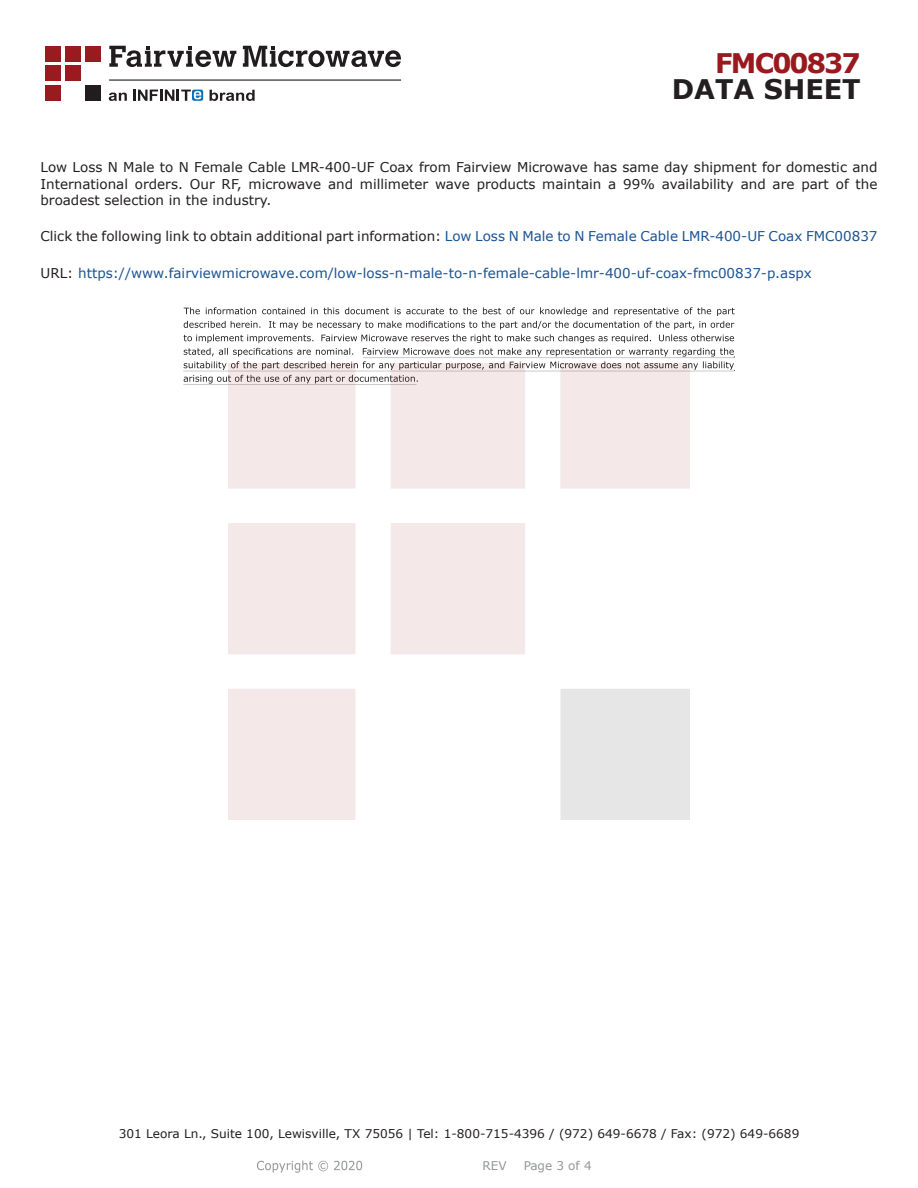
<style>
.page{position:relative;width:918px;height:1188px;background:#fff}
.page>*{position:absolute;margin:0;border:0;box-sizing:border-box;transform-origin:0 0}
.t1{font:700 27px "Verdana";color:#231f20}
.FM{font:700 27px "Verdana";letter-spacing:-.07em;color:#981a1e}
.Web_Description_Para{font:13.5px/16.2px "Verdana";color:#231f20;text-align:justify}
.URL_para{font:13.5px "Verdana";color:#1a5392}
.t2{font:12px "Verdana";color:#231f20}
.REV_Info{font:12px "Verdana";color:#939598}
.s1{color:#1a5392}
.s2{color:#231f20}
</style>
<div class="page">
<svg style="left:184px;top:307px;width:551px;height:77px"></svg>
<hr style="left:363px;top:357px;width:372px;height:1px;background:#231f20">
<hr style="left:183px;top:371px;width:551px;height:1px;background:#231f20">
<hr style="left:183px;top:384px;width:234px;height:1px;background:#231f20">
<img style="left:257px;top:1160px;width:106px;height:13px">
<img style="left:228px;top:364px;width:462px;height:456px">
<div style="left:45px;top:46px;width:16px;height:15px;background:#971b1f"></div>
<div style="left:65px;top:66px;width:16px;height:15px;background:#971b1f"></div>
<div style="left:85px;top:85px;width:16px;height:16px;background:#211d1e"></div>
<div style="left:45px;top:85px;width:16px;height:16px;background:#971b1f"></div>
<div style="left:85px;top:46px;width:16px;height:15px;background:#971b1f"></div>
<div style="left:45px;top:66px;width:16px;height:15px;background:#971b1f"></div>
<div style="left:65px;top:46px;width:16px;height:15px;background:#971b1f"></div>
<svg style="left:109px;top:46px;width:292px;height:21px"></svg>
<svg style="left:192px;top:90px;width:11px;height:11px"></svg>
<svg style="left:133px;top:90px;width:68px;height:11px"></svg>
<svg style="left:210px;top:90px;width:45px;height:11px"></svg>
<svg style="left:109px;top:93px;width:18px;height:8px"></svg>
<hr style="left:109px;top:80px;width:292px;height:1px;background:#211d1e">
<p class="FM" style="left:715px;top:44px;width:147px">FMC00837</p>
<p class="t1" style="left:672px;top:70px;width:191px">DATA SHEET</p>
<p class="Web_Description_Para" style="left:40px;top:159px;width:839px">Low Loss N Male to N Female Cable LMR-400-UF Coax from Fairview Microwave has same day shipment for domestic and International orders. Our RF, microwave and millimeter wave products maintain a 99% availability and are part of the broadest selection in the industry.</p>
<p class="Web_Description_Para" style="left:40px;top:228px;width:839px">Click the following link to obtain additional part information: <span class="s1">Low Loss N Male to N Female Cable LMR-400-UF Coax FMC00837</span></p>
<p class="URL_para" style="left:40px;top:263px;width:773px"><span class="s2">URL:</span> https://www.fairviewmicrowave.com/low-loss-n-male-to-n-female-cable-lmr-400-uf-coax-fmc00837-p.aspx</p>
<p class="t2" style="left:119px;top:1125px;width:682px">301 Leora Ln., Suite 100, Lewisville, TX 75056 | Tel: 1-800-715-4396 / (972) 649-6678 / Fax: (972) 649-6689</p>
<p class="REV_Info" style="left:483px;top:1157px;width:26px">REV</p>
<p class="REV_Info" style="left:524px;top:1157px;width:70px">Page 3 of 4</p>
</div>
